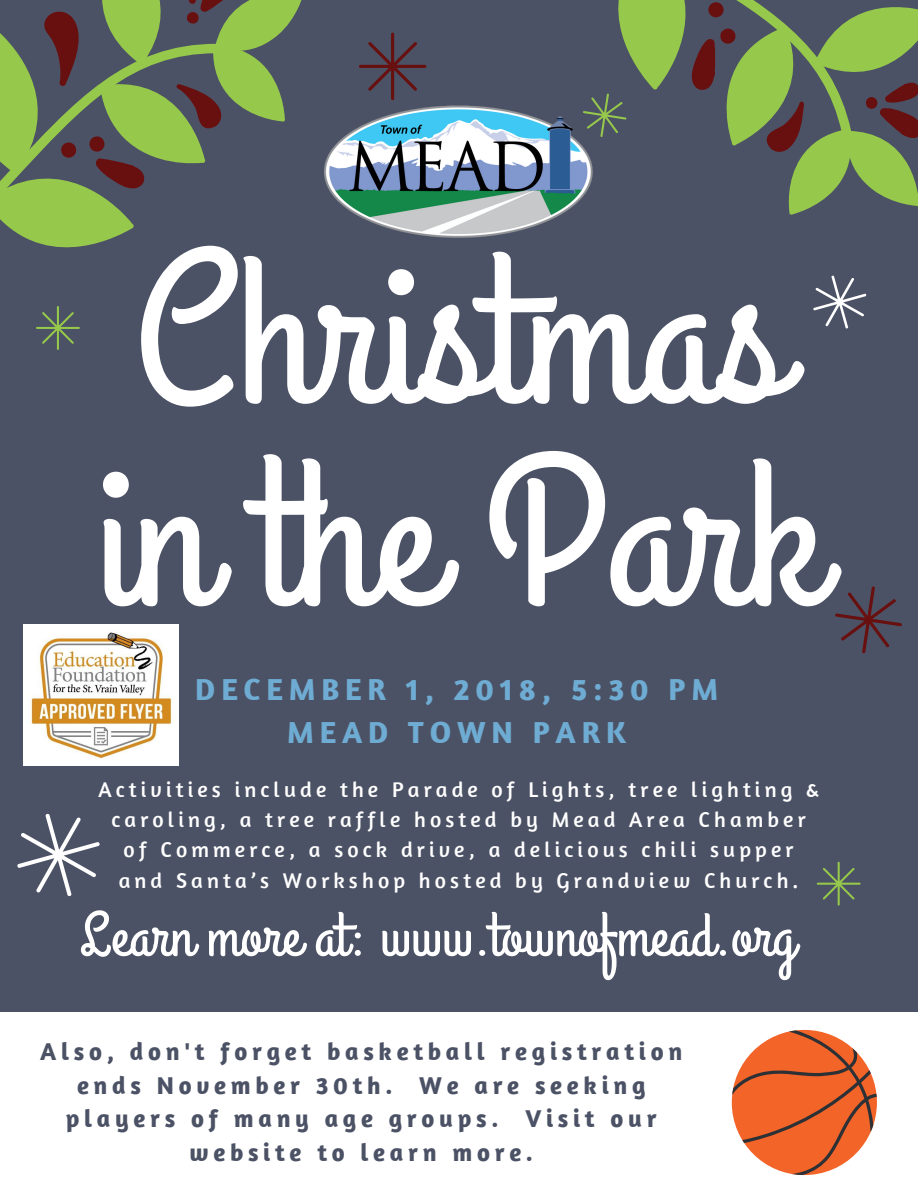
<style>
.page{position:relative;width:918px;height:1188px;background:#4c5265}
.page>*{position:absolute;margin:0;border:0;box-sizing:border-box;transform-origin:0 0}
.t1{font:213.45px/202.5px "Grand Hotel";color:#fff}
.t2{font:62.25px "Grand Hotel";color:#fff}
.t3{font:700 31.2px/42.8px "Amaranth";letter-spacing:.19em;color:#6facd3;text-align:center}
.t4{font:700 24.9px/33.8px "Amaranth";letter-spacing:.19em;color:#4c5265;text-align:center}
.t5{font:21.75px/30.3px "Amaranth";letter-spacing:.19em;color:#fff;text-align:center}
</style>
<div class="page">
<svg style="left:0;top:0;width:302px;height:248px"></svg>
<svg style="left:359px;top:33px;width:67px;height:67px"></svg>
<svg style="left:36px;top:306px;width:44px;height:44px"></svg>
<svg style="left:813px;top:275px;width:54px;height:54px"></svg>
<svg style="left:835px;top:586px;width:67px;height:68px"></svg>
<svg style="left:591px;top:0;width:327px;height:215px"></svg>
<svg style="left:817px;top:862px;width:44px;height:44px"></svg>
<svg style="left:17px;top:813px;width:83px;height:84px"></svg>
<img style="left:324px;top:100px;width:274px;height:138px">
<div style="left:0;top:1012px;width:918px;height:176px;background:#fff"></div>
<svg style="left:732px;top:1030px;width:145px;height:145px"></svg>
<img style="left:23px;top:624px;width:156px;height:141px">
<h1 class="t1" style="left:97px;top:240px;width:727px">Christmas in the Park</h1>
<h3 class="t3" style="left:195px;top:667px;width:524px">DECEMBER 1, 2018, 5:30 PM<br>MEAD TOWN PARK</h3>
<p class="t5" style="left:99px;top:773px;width:722px">Activities include the Parade of Lights, tree lighting &amp; caroling, a tree raffle hosted by Mead Area Chamber of Commerce, a sock drive, a delicious chili supper<br>and Santa’s Workshop hosted by Grandview Church.</p>
<h2 class="t2" style="left:80px;top:896px;width:717px">Learn more at: www.townofmead.org</h2>
<p class="t4" style="left:40px;top:1034px;width:644px">Also, don't forget basketball registration ends November 30th. We are seeking players of many age groups. Visit our website to learn more.</p>
</div>
